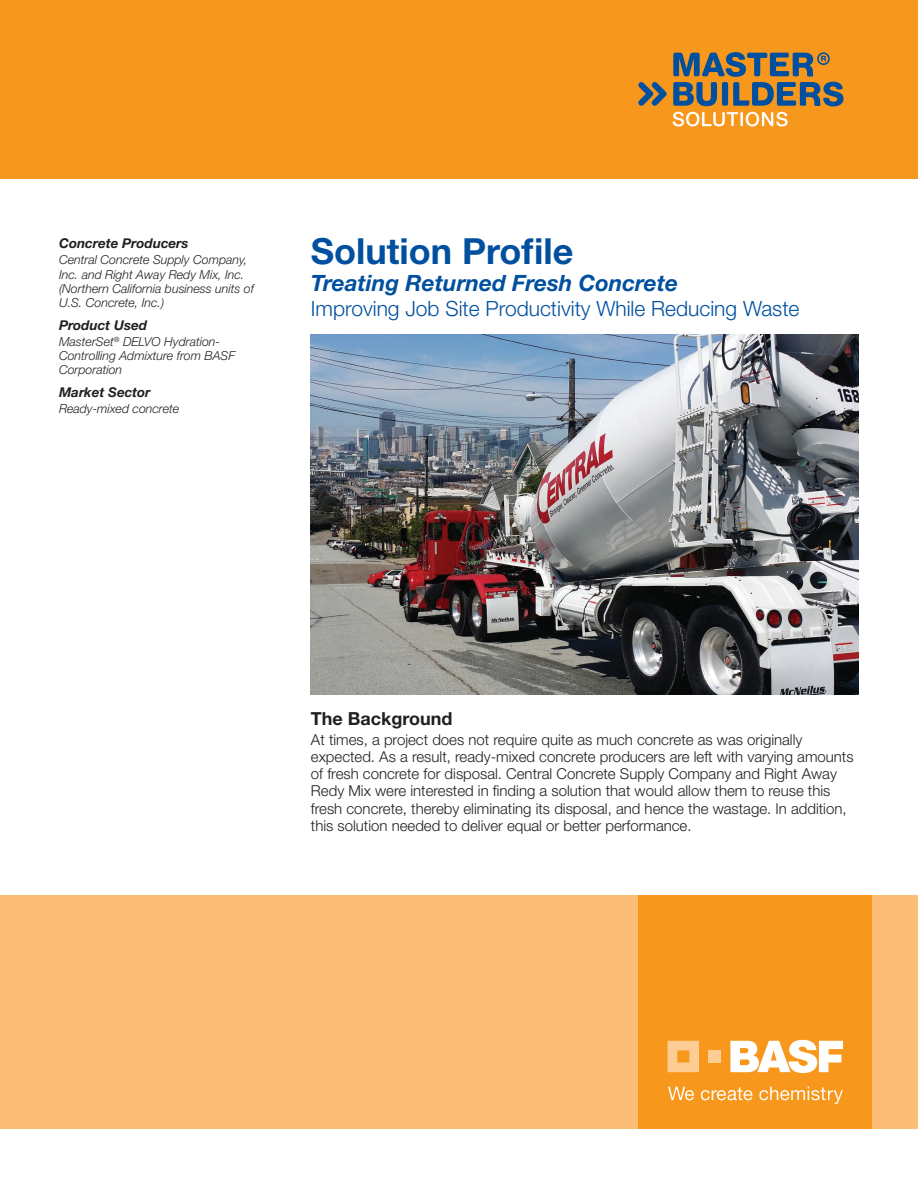
<style>
.page{position:relative;width:918px;height:1188px;background:#fff}
.page>*{position:absolute;margin:0;border:0;box-sizing:border-box;transform-origin:0 0}
.t1{font:700 36px "Helvetica Neue LT Std";color:#01509f}
.t2{font:italic 700 22.5px "Helvetica Neue LT Std";color:#01509f}
.t3{font:300 21px "Helvetica Neue LT Std";color:#01509f}
.t4{font:700 18px "Helvetica Neue LT Std";color:#231f20}
.t5{font:300 15px/17.2px "Helvetica Neue LT Std";color:#231f20}
.t6{font:italic 700 13.5px "Helvetica Neue LT Std";color:#231f20}
.t7{font:italic 300 12.3px/14.2px "Helvetica Neue LT Std";color:#231f20}
</style>
<div class="page">
<div style="left:0;top:895px;width:918px;height:233px;background:#fcbe76"></div>
<div style="left:638px;top:895px;width:234px;height:233px;background:#f7981d"></div>
<svg style="left:730px;top:1040px;width:113px;height:33px"></svg>
<svg style="left:668px;top:1041px;width:31px;height:31px"></svg>
<div style="left:709px;top:1050px;width:12px;height:13px;background:#fdcd94"></div>
<svg style="left:668px;top:1087px;width:26px;height:13px"></svg>
<svg style="left:701px;top:1087px;width:52px;height:13px"></svg>
<svg style="left:759px;top:1087px;width:84px;height:17px"></svg>
<div style="left:0;top:0;width:918px;height:179px;background:#f7981d"></div>
<svg style="left:638px;top:82px;width:29px;height:24px"></svg>
<svg style="left:673px;top:52px;width:171px;height:74px"></svg>
<img style="left:311px;top:335px;width:547px;height:360px">
<p class="t6" style="left:59px;top:235px;width:131px">Concrete Producers</p>
<p class="t7" style="left:59px;top:253px;width:197px">Central Concrete Supply Company,<br>Inc. and Right Away Redy Mix, Inc. (Northern California business units of<br>U.S. Concrete, Inc.)</p>
<p class="t6" style="left:59px;top:316px;width:90px">Product Used</p>
<p class="t7" style="left:59px;top:334px;width:178px">MasterSet<sup>®</sup> DELVO Hydration-<br>Controlling Admixture from BASF<br>Corporation</p>
<p class="t6" style="left:59px;top:384px;width:93px">Market Sector</p>
<p class="t7" style="left:59px;top:402px;width:122px">Ready-mixed concrete</p>
<h1 class="t1" style="left:311px;top:229px;width:264px">Solution Profile</h1>
<h2 class="t2" style="left:311px;top:269px;width:369px">Treating Returned Fresh Concrete</h2>
<h3 class="t3" style="left:311px;top:295px;width:490px">Improving Job Site Productivity While Reducing Waste</h3>
<p class="t4" style="left:311px;top:708px;width:143px">The Background</p>
<p class="t5" style="left:311px;top:730px;width:544px">At times, a project does not require quite as much concrete as was originally expected. As a result, ready-mixed concrete producers are left with varying amounts of fresh concrete for disposal. Central Concrete Supply Company and Right Away Redy Mix were interested in finding a solution that would allow them to reuse this fresh concrete, thereby eliminating its disposal, and hence the wastage. In addition, this solution needed to deliver equal or better performance.</p>
</div>
